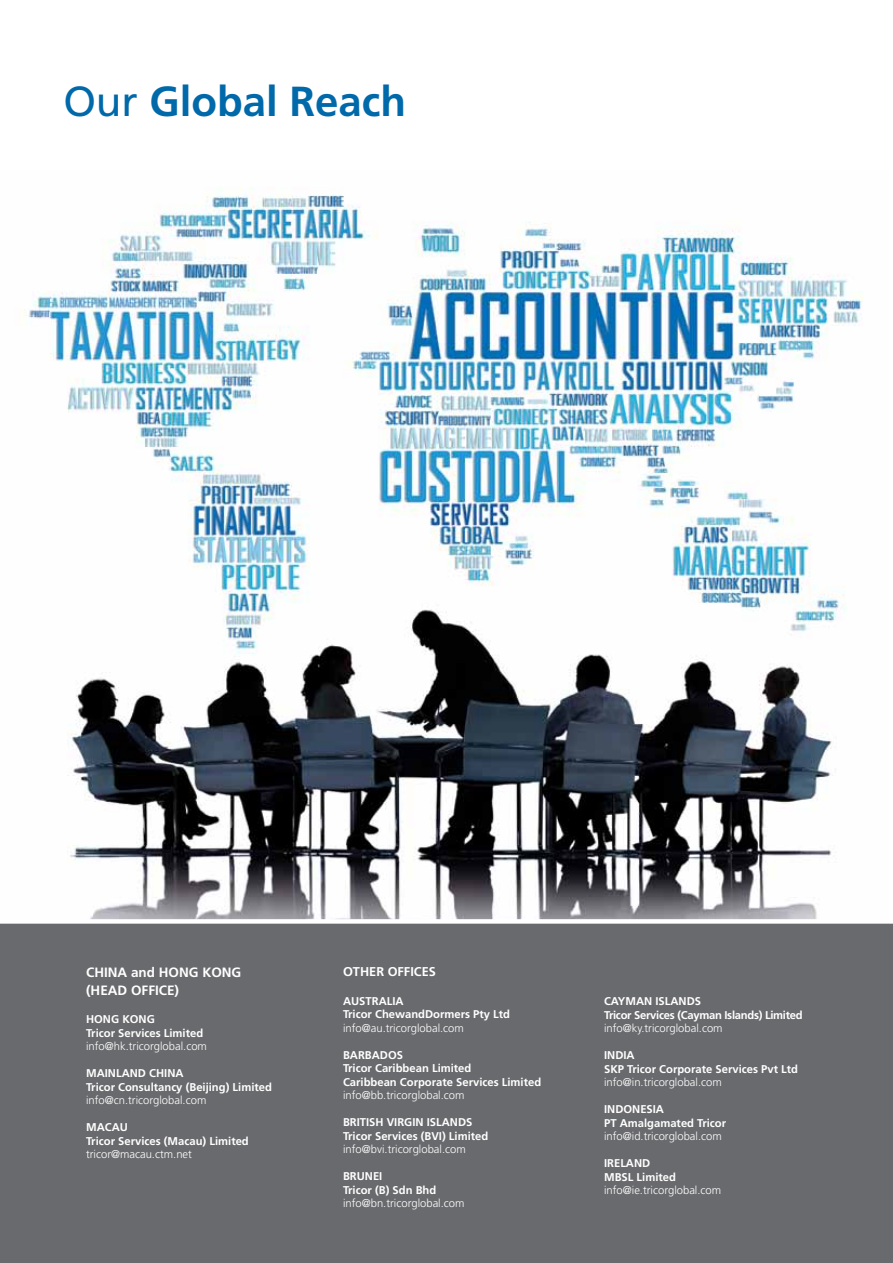
<style>
.page{position:relative;width:893px;height:1263px;background:#fff}
.page>*{position:absolute;margin:0;border:0;box-sizing:border-box;transform-origin:0 0}
.t1{font:700 42px "Frutiger LT Std";color:#0069aa}
.t2{font:700 13.5px/18px "Frutiger LT Std";color:#fff}
.t3{font:700 12.75px "Frutiger LT Std";color:#fff}
.t4{font:700 11.25px/13.5px "Frutiger LT Std";color:#fff}
.t5{font:300 11.25px "Frutiger LT Std";color:#fff}
.t6{font:700 11.25px/13.5px "Frutiger LT Std";letter-spacing:-.025em;color:#fff}
.s1{font-weight:400}
</style>
<div class="page">
<img style="left:24px;top:188px;width:839px;height:731px">
<div style="left:0;top:921px;width:893px;height:342px;background:#696a6d"></div>
<div style="left:0;top:919px;width:893px;height:5px;background:#fff"></div>
<h1 class="t1" style="left:64px;top:77px;width:344px"><span class="s1">Our</span> Global Reach</h1>
<p class="t2" style="left:86px;top:963px;width:157px">CHINA and HONG KONG (HEAD OFFICE)</p>
<p class="t4" style="left:86px;top:1013px;width:119px">HONG KONG<br>Tricor Services Limited</p>
<p class="t5" style="left:86px;top:1040px;width:122px">info@hk.tricorglobal.com</p>
<p class="t4" style="left:86px;top:1067px;width:187px">MAINLAND CHINA<br>Tricor Consultancy (Beijing) Limited</p>
<p class="t5" style="left:86px;top:1094px;width:122px">info@cn.tricorglobal.com</p>
<p class="t4" style="left:86px;top:1121px;width:164px">MACAU<br>Tricor Services (Macau) Limited</p>
<p class="t5" style="left:86px;top:1148px;width:107px">tricor@macau.ctm.net</p>
<p class="t3" style="left:343px;top:964px;width:94px">OTHER OFFICES</p>
<p class="t4" style="left:343px;top:994px;width:169px">AUSTRALIA<br>Tricor ChewandDormers Pty Ltd</p>
<p class="t5" style="left:343px;top:1021px;width:122px">info@au.tricorglobal.com</p>
<p class="t4" style="left:343px;top:1048px;width:200px">BARBADOS<br>Tricor Caribbean Limited<br>Caribbean Corporate Services Limited</p>
<p class="t5" style="left:343px;top:1089px;width:123px">info@bb.tricorglobal.com</p>
<p class="t4" style="left:343px;top:1116px;width:147px">BRITISH VIRGIN ISLANDS<br>Tricor Services (BVI) Limited</p>
<p class="t5" style="left:343px;top:1143px;width:124px">info@bvi.tricorglobal.com</p>
<p class="t4" style="left:343px;top:1170px;width:95px">BRUNEI<br>Tricor (B) Sdn Bhd</p>
<p class="t5" style="left:343px;top:1197px;width:123px">info@bn.tricorglobal.com</p>
<p class="t6" style="left:604px;top:995px;width:200px">CAYMAN ISLANDS<br>Tricor Services (Cayman Islands) Limited</p>
<p class="t5" style="left:604px;top:1022px;width:120px">info@ky.tricorglobal.com</p>
<p class="t4" style="left:604px;top:1049px;width:196px">INDIA<br>SKP Tricor Corporate Services Pvt Ltd</p>
<p class="t5" style="left:604px;top:1076px;width:119px">info@in.tricorglobal.com</p>
<p class="t4" style="left:604px;top:1103px;width:124px">INDONESIA<br>PT Amalgamated Tricor</p>
<p class="t5" style="left:604px;top:1130px;width:119px">info@id.tricorglobal.com</p>
<p class="t4" style="left:604px;top:1157px;width:73px">IRELAND<br>MBSL Limited</p>
<p class="t5" style="left:604px;top:1184px;width:119px">info@ie.tricorglobal.com</p>
</div>
